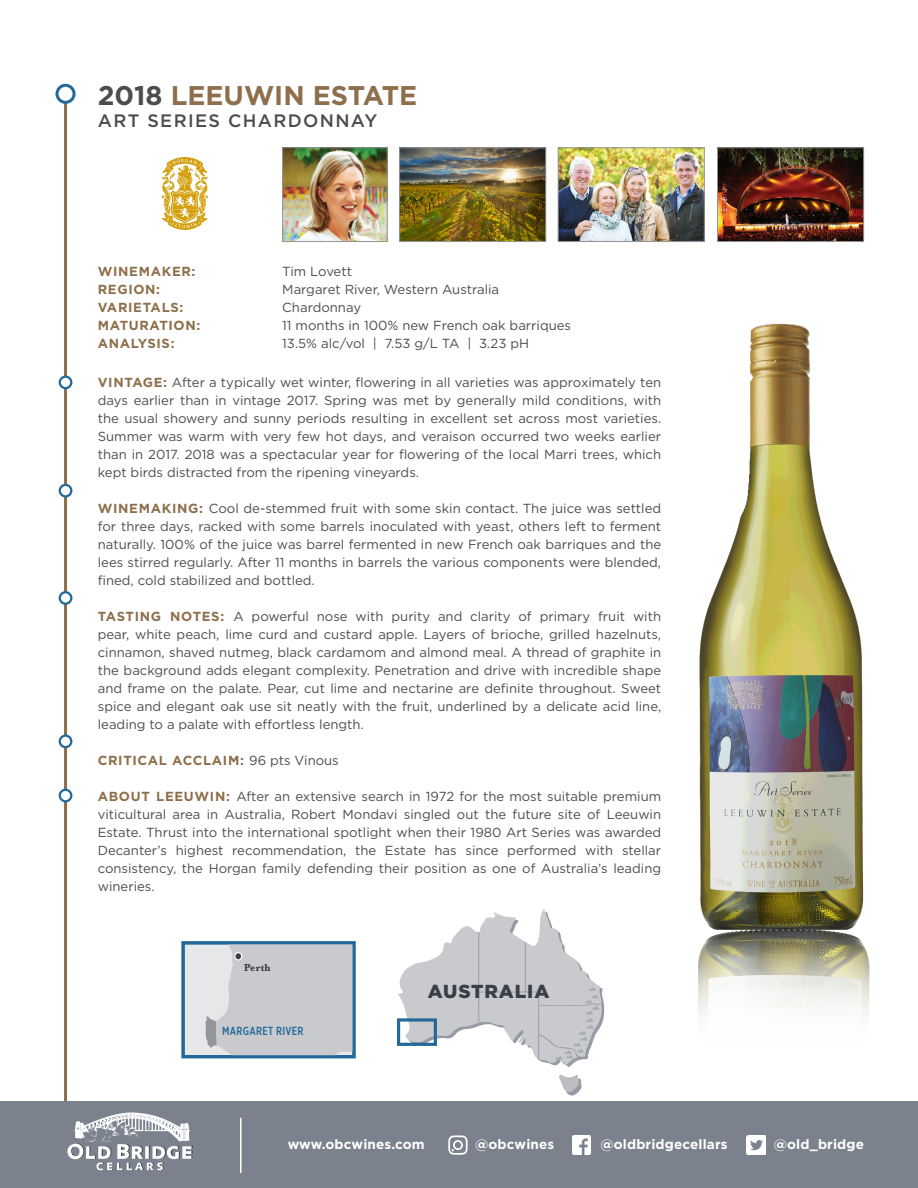
<style>
.page{position:relative;width:918px;height:1188px;background:#fff}
.page>*{position:absolute;margin:0;border:0;box-sizing:border-box;transform-origin:0 0}
.t1{font:700 27px "Gotham";color:#8d6f4b}
.t2{font:900 18.9px "Gotham";letter-spacing:.05em;color:#3b3e46}
.t3{font:500 18px "Gotham";letter-spacing:.075em;color:#4b4c4d}
.space{font:700 13.5px "Gotham";letter-spacing:.01em;color:#fff}
.Tasting_Notes_Paragr{font:13.2px/18px "Gotham";color:#4b4c4d;text-align:justify}
.Tasting_Notes_Paragr-2{font:700 13.2px "Gotham";letter-spacing:.05em;color:#8d6f4b}
.t4{font:500 11.7px "Gotham X Narrow";letter-spacing:.025em;color:#23689a}
.t5{font:700 10.65px "Baskerville";letter-spacing:.02em;color:#3b3e46;scale:.94 1}
.s1{color:#4b4c4d}
.s2{font-weight:700;color:#8d6f4b}
.s3{font-weight:400;color:#4b4c4d}
</style>
<div class="page">
<img style="left:699px;top:323px;width:165px;height:606px">
<img style="left:698px;top:929px;width:172px;height:88px">
<svg style="left:162px;top:157px;width:46px;height:73px"></svg>
<hr style="left:64px;top:85px;width:3px;height:1026px;background:#8d6f4b">
<img style="left:284px;top:149px;width:102px;height:91px">
<div style="left:282px;top:147px;width:106px;height:95px;border:1px solid #939598"></div>
<img style="left:560px;top:149px;width:143px;height:91px">
<div style="left:558px;top:147px;width:147px;height:95px;border:1px solid #939598"></div>
<img style="left:401px;top:149px;width:143px;height:91px">
<div style="left:399px;top:147px;width:147px;height:95px;border:1px solid #939598"></div>
<div style="left:57px;top:85px;width:17px;height:17px;background:#fff;border-radius:50%"></div>
<div style="left:56px;top:84px;width:20px;height:20px;border:3px solid #23689a;border-radius:50%"></div>
<img style="left:719px;top:149px;width:143px;height:91px">
<div style="left:717px;top:147px;width:147px;height:95px;border:1px solid #939598"></div>
<div style="left:60px;top:485px;width:11px;height:11px;background:#fff;border-radius:50%"></div>
<div style="left:59px;top:484px;width:13px;height:14px;border:2px solid #23689a;border-radius:50%"></div>
<div style="left:60px;top:736px;width:11px;height:11px;background:#fff;border-radius:50%"></div>
<div style="left:59px;top:734px;width:13px;height:14px;border:2px solid #23689a;border-radius:50%"></div>
<div style="left:60px;top:790px;width:11px;height:11px;background:#fff;border-radius:50%"></div>
<div style="left:59px;top:789px;width:13px;height:13px;border:2px solid #23689a;border-radius:50%"></div>
<div style="left:60px;top:377px;width:11px;height:11px;background:#fff;border-radius:50%"></div>
<div style="left:59px;top:376px;width:13px;height:13px;border:2px solid #23689a;border-radius:50%"></div>
<div style="left:60px;top:592px;width:11px;height:12px;background:#fff;border-radius:50%"></div>
<div style="left:59px;top:591px;width:13px;height:14px;border:2px solid #23689a;border-radius:50%"></div>
<svg style="left:185px;top:945px;width:167px;height:109px;background:#cecfd2"></svg>
<div style="left:181px;top:941px;width:175px;height:117px;border:3px solid #23689a"></div>
<div style="left:235px;top:953px;width:7px;height:7px;background:#3b3e46;border-radius:50%"></div>
<div style="left:234px;top:952px;width:8px;height:9px;border:1px solid #fff;border-radius:50%"></div>
<svg style="left:559px;top:1074px;width:23px;height:22px"></svg>
<div style="left:397px;top:1018px;width:40px;height:28px;border:3px solid #23689a"></div>
<svg style="left:398px;top:909px;width:207px;height:158px"></svg>
<div style="left:0;top:1102px;width:918px;height:86px;background:#7b828d"></div>
<img style="left:572px;top:1136px;width:19px;height:18px">
<img style="left:747px;top:1135px;width:19px;height:20px">
<svg style="left:448px;top:1135px;width:20px;height:20px"></svg>
<svg style="left:67px;top:1145px;width:4px;height:13px"></svg>
<img style="left:74px;top:1112px;width:115px;height:30px">
<img style="left:71px;top:1144px;width:122px;height:27px">
<hr style="left:240px;top:1118px;width:2px;height:55px;background:#fff">
<p class="t1" style="left:98px;top:79px;width:321px"><span class="s1">2018</span> LEEUWIN ESTATE</p>
<p class="t3" style="left:98px;top:110px;width:281px">ART SERIES CHARDONNAY</p>
<p class="Tasting_Notes_Paragr-2" style="left:98px;top:263px;width:99px">WINEMAKER:</p>
<p class="Tasting_Notes_Paragr" style="left:282px;top:262px;width:71px">Tim Lovett</p>
<p class="Tasting_Notes_Paragr-2" style="left:98px;top:281px;width:64px">REGION:</p>
<p class="Tasting_Notes_Paragr" style="left:282px;top:280px;width:218px">Margaret River, Western Australia</p>
<p class="Tasting_Notes_Paragr-2" style="left:98px;top:299px;width:87px">VARIETALS:</p>
<p class="Tasting_Notes_Paragr" style="left:282px;top:298px;width:80px">Chardonnay</p>
<p class="Tasting_Notes_Paragr-2" style="left:98px;top:317px;width:104px">MATURATION:</p>
<p class="Tasting_Notes_Paragr" style="left:282px;top:316px;width:290px">11 months in 100% new French oak barriques</p>
<p class="Tasting_Notes_Paragr-2" style="left:98px;top:335px;width:78px">ANALYSIS:</p>
<p class="Tasting_Notes_Paragr" style="left:282px;top:334px;width:248px">13.5% alc/vol | 7.53 g/L TA | 3.23 pH</p>
<p class="Tasting_Notes_Paragr" style="left:98px;top:373px;width:565px"><span class="s2">VINTAGE:</span> After a typically wet winter, flowering in all varieties was approximately ten days earlier than in vintage 2017. Spring was met by generally mild conditions, with the usual showery and sunny periods resulting in excellent set across most varieties.<br>Summer was warm with very few hot days, and veraison occurred two weeks earlier than in 2017. 2018 was a spectacular year for flowering of the local Marri trees, which kept birds distracted from the ripening vineyards.</p>
<p class="Tasting_Notes_Paragr" style="left:98px;top:499px;width:565px"><span class="s2">WINEMAKING:</span> Cool de-stemmed fruit with some skin contact. The juice was settled for three days, racked with some barrels inoculated with yeast, others left to ferment naturally. 100% of the juice was barrel fermented in new French oak barriques and the lees stirred regularly. After 11 months in barrels the various components were blended, fined, cold stabilized and bottled.</p>
<p class="Tasting_Notes_Paragr" style="left:98px;top:607px;width:565px"><span class="s2">TASTING NOTES:</span> A powerful nose with purity and clarity of primary fruit with pear, white peach, lime curd and custard apple. Layers of brioche, grilled hazelnuts, cinnamon, shaved nutmeg, black cardamom and almond meal. A thread of graphite in the background adds elegant complexity. Penetration and drive with incredible shape and frame on the palate. Pear, cut lime and nectarine are definite throughout. Sweet spice and elegant oak use sit neatly with the fruit, underlined by a delicate acid line, leading to a palate with effortless length.</p>
<p class="Tasting_Notes_Paragr-2" style="left:98px;top:752px;width:243px">CRITICAL ACCLAIM: <span class="s3">96 pts Vinous</span></p>
<p class="Tasting_Notes_Paragr" style="left:98px;top:787px;width:565px"><span class="s2">ABOUT LEEUWIN:</span> After an extensive search in 1972 for the most suitable premium viticultural area in Australia, Robert Mondavi singled out the future site of Leeuwin Estate. Thrust into the international spotlight when their 1980 Art Series was awarded Decanter’s highest recommendation, the Estate has since performed with stellar consistency, the Horgan family defending their position as one of Australia’s leading wineries.</p>
<p class="t5" style="left:244px;top:960px;width:30px">Perth</p>
<p class="t4" style="left:222px;top:1024px;width:83px">MARGARET RIVER</p>
<p class="t2" style="left:428px;top:979px;width:123px">AUSTRALIA</p>
<p class="space" style="left:288px;top:1136px;width:139px">www.obcwines.com</p>
<p class="space" style="left:475px;top:1136px;width:81px">@obcwines</p>
<p class="space" style="left:600px;top:1136px;width:129px">@oldbridgecellars</p>
<p class="space" style="left:774px;top:1136px;width:92px">@old_bridge</p>
</div>
